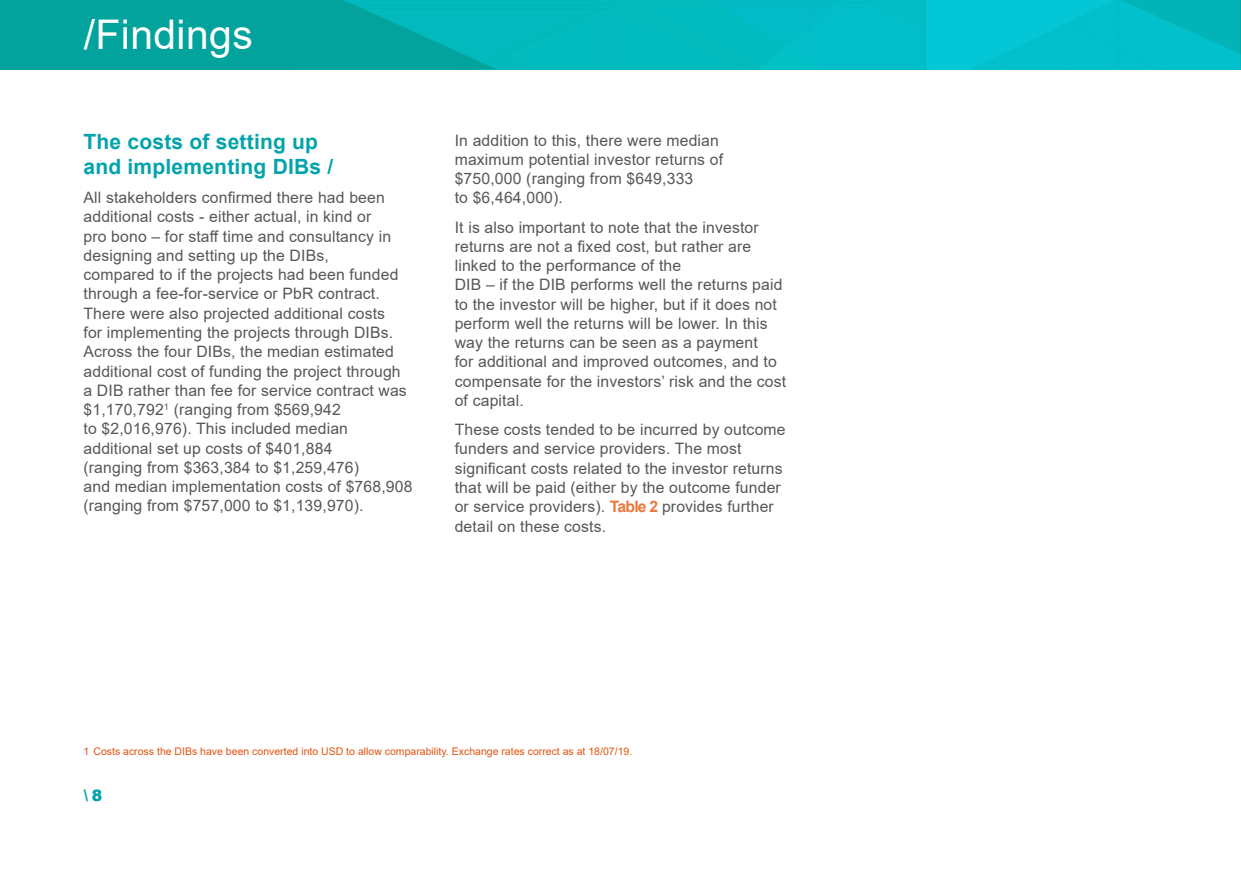
<style>
.page{position:relative;width:1241px;height:874px;background:#fff}
.page>*{position:absolute;margin:0;border:0;box-sizing:border-box;transform-origin:0 0}
.t1{font:40.95px "Arial";letter-spacing:.01em;color:#fff}
.t2{font:700 21px/24.5px "Arial";letter-spacing:.01em;color:#03a3ac}
.Body{font:15.75px/19.2px "Arial";letter-spacing:.01em;color:#575756}
.t3{font:900 15.75px "Arial";color:#03a3ac}
.footnote{font:10.5px "Arial";color:#e35311}
.s1{font-weight:700;color:#ea793c}
</style>
<div class="page">
<svg style="left:0;top:0;width:1241px;height:69px;background:#02b3b7"></svg>
<h1 class="t1" style="left:84px;top:7px;width:171px">/Findings</h1>
<h2 class="t2" style="left:83px;top:130px;width:251px">The costs of setting up and implementing DIBs /</h2>
<p class="Body" style="left:83px;top:188px;width:330px">All stakeholders confirmed there had been additional costs - either actual, in kind or<br>pro bono – for staff time and consultancy in designing and setting up the DIBs,<br>compared to if the projects had been funded through a fee-for-service or PbR contract.<br>There were also projected additional costs<br>for implementing the projects through DIBs.<br>Across the four DIBs, the median estimated additional cost of funding the project through a DIB rather than fee for service contract was $1,170,792<sup>1</sup> (ranging from $569,942<br>to $2,016,976). This included median additional set up costs of $401,884<br>(ranging from $363,384 to $1,259,476)<br>and median implementation costs of $768,908 (ranging from $757,000 to $1,139,970).</p>
<p class="Body" style="left:454px;top:130px;width:270px">In addition to this, there were median maximum potential investor returns of $750,000 (ranging from $649,333<br>to $6,464,000).</p>
<p class="Body" style="left:454px;top:217px;width:333px">It is also important to note that the investor returns are not a fixed cost, but rather are linked to the performance of the<br>DIB – if the DIB performs well the returns paid to the investor will be higher, but if it does not perform well the returns will be lower. In this way the returns can be seen as a payment<br>for additional and improved outcomes, and to compensate for the investors’ risk and the cost of capital.</p>
<p class="Body" style="left:454px;top:419px;width:332px">These costs tended to be incurred by outcome funders and service providers. The most significant costs related to the investor returns that will be paid (either by the outcome funder or service providers). <span class="s1">Table 2</span> provides further detail on these costs.</p>
<p class="footnote" style="left:83px;top:743px;width:550px">1 Costs across the DIBs have been converted into USD to allow comparability. Exchange rates correct as at 18/07/19.</p>
<p class="t3" style="left:84px;top:783px;width:20px">\ 8</p>
</div>
